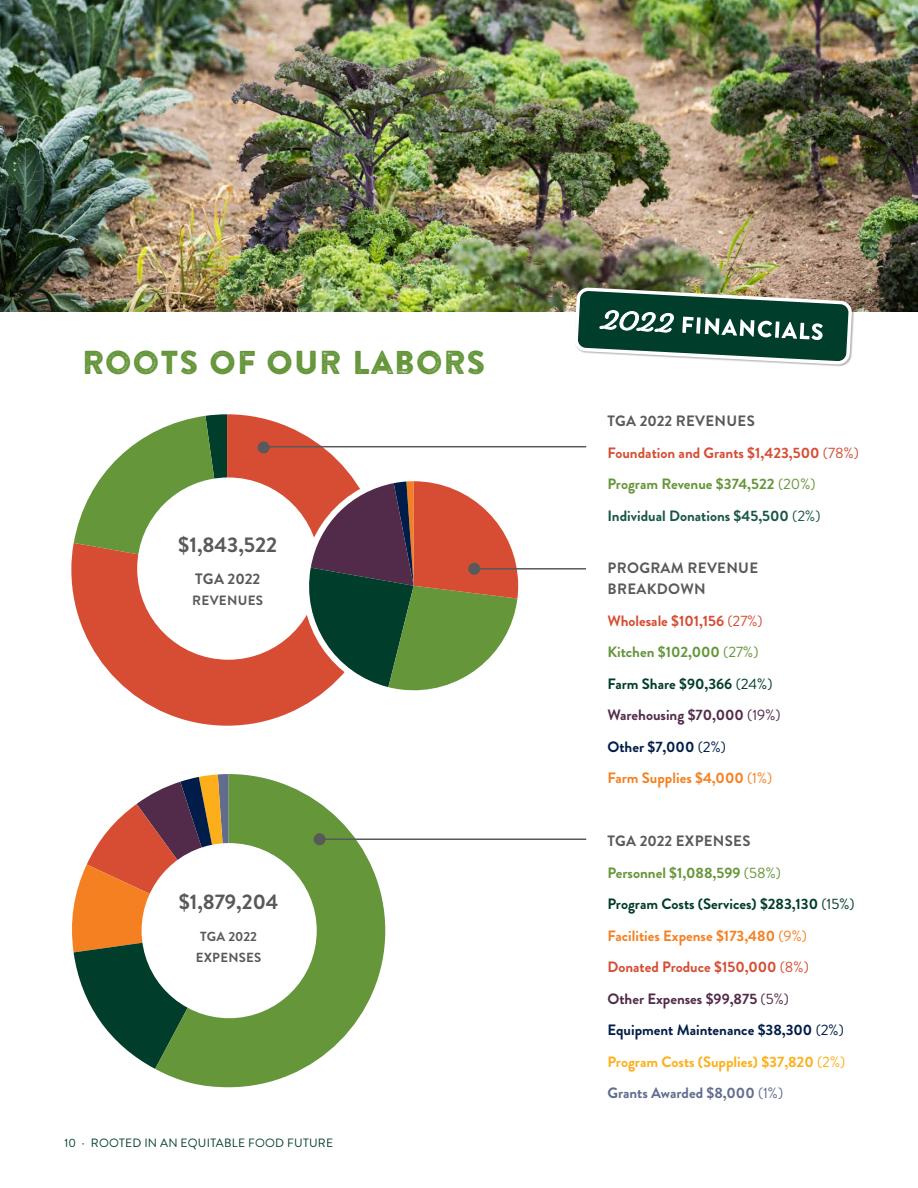
<style>
.page{position:relative;width:918px;height:1188px;background:#fff}
.page>*{position:absolute;margin:0;border:0;box-sizing:border-box;transform-origin:0 0}
.t1{font:33px "Brandon Printed One";color:#65963a}
.t2{font:700 21.3px "Brandon Grotesque";color:#58595b}
.t3{font:700 21.15px "Brandon Grotesque";color:#58595b}
.t4{font:700 15.15px "Brandon Grotesque";color:#58595b}
.t5{font:700 15px/31.5px "Brandon Grotesque";color:#003d2b}
.t6{font:700 15px/31.5px "Brandon Grotesque";color:#522b4a}
.t7{font:700 15px/31.5px "Brandon Grotesque";color:#d64d34}
.t8{font:700 15px/21px "Brandon Grotesque";letter-spacing:.02em;color:#58595b}
.t9{font:700 13.5px "Brandon Grotesque";letter-spacing:.02em;color:#58595b}
.t10{font:700 13.2px/21px "Brandon Grotesque";letter-spacing:.02em;color:#58595b;text-align:center}
.t11{font:12px "Brandon Grotesque";letter-spacing:.02em;color:#003d2b}
.s1{color:#58595b}
.s2{font-weight:400}
.s3{color:#65963a}
.s4{font-weight:400;color:#65963a}
.s5{color:#195647}
.s6{font-weight:400;color:#195647}
.s7{color:#d64d34}
.s8{font-weight:400;color:#d64d34}
.s9{color:#003d2b}
.s10{font-weight:400;color:#003d2b}
.s11{color:#001c48}
.s12{font-weight:400;color:#001c48}
.s13{color:#f58021}
.s14{font-weight:400;color:#f58021}
.s15{color:#522b4a}
.s16{font-weight:400;color:#522b4a}
.s17{color:#fcaf1a}
.s18{font-weight:400;color:#fcaf1a}
.s19{color:#626d8e}
.s20{font-weight:400;color:#626d8e}
</style>
<div class="page">
<svg style="left:71px;top:414px;width:312px;height:312px"></svg>
<svg style="left:72px;top:792px;width:83px;height:277px"></svg>
<svg style="left:155px;top:774px;width:230px;height:313px;fill:#65963a"></svg>
<img style="left:0;top:0;width:918px;height:311px">
<div style="left:137px;top:477px;width:182px;height:183px;background:#fff;border-radius:50%"></div>
<div style="left:142px;top:843px;width:175px;height:175px;background:#fff;border-radius:50%"></div>
<hr style="left:269px;top:446px;width:317px;height:1px;background:#58595b">
<hr style="left:320px;top:838px;width:266px;height:2px;background:#58595b">
<div style="left:258px;top:441px;width:12px;height:12px;background:#58595b;border-radius:50%"></div>
<div style="left:314px;top:833px;width:12px;height:12px;background:#58595b;border-radius:50%"></div>
<div style="left:575px;top:288px;width:279px;height:79px;background:#000;opacity:.3"></div>
<svg style="left:574px;top:287px;width:278px;height:78px"></svg>
<svg style="left:301px;top:481px;width:217px;height:216px"></svg>
<hr style="left:480px;top:568px;width:106px;height:2px;background:#58595b">
<div style="left:468px;top:563px;width:12px;height:12px;background:#58595b;border-radius:50%"></div>
<h1 class="t1" style="left:82px;top:341px;width:406px">ROOTS OF OUR LABORS</h1>
<h2 class="t2" style="left:178px;top:530px;width:101px">$1,843,522</h2>
<p class="t4" style="left:195px;top:568px;width:67px">TGA 2022</p>
<p class="t9" style="left:192px;top:590px;width:72px">REVENUES</p>
<h3 class="t3" style="left:179px;top:887px;width:101px">$1,879,204</h3>
<p class="t10" style="left:196px;top:926px;width:67px">TGA 2022<br>EXPENSES</p>
<p class="t11" style="left:64px;top:1134px;width:270px">10 ∙ ROOTED IN AN EQUITABLE FOOD FUTURE</p>
<p class="t7" style="left:607px;top:405px;width:253px"><span class="s1">TGA 2022 REVENUES<br></span>Foundation and Grants $1,423,500 <span class="s2">(78%)<br></span><span class="s3">Program Revenue $374,522</span> <span class="s4">(20%)<br></span><span class="s5">Individual Donations $45,500</span> <span class="s6">(2%)</span></p>
<p class="t8" style="left:608px;top:558px;width:152px">PROGRAM REVENUE<br>BREAKDOWN</p>
<p class="t6" style="left:607px;top:605px;width:175px"><span class="s7">Wholesale $101,156</span> <span class="s8">(27%)<br></span><span class="s3">Kitchen $102,000</span> <span class="s4">(27%)<br></span><span class="s9">Farm Share $90,366</span> <span class="s10">(24%)<br></span>Warehousing $70,000 <span class="s2">(19%)<br></span><span class="s11">Other $7,000</span> <span class="s12">(2%)<br></span><span class="s13">Farm Supplies $4,000</span> <span class="s14">(1%)</span></p>
<p class="t5" style="left:607px;top:825px;width:249px"><span class="s1">TGA 2022 EXPENSES<br></span><span class="s3">Personnel $1,088,599</span> <span class="s4">(58%)<br></span>Program Costs (Services) $283,130 <span class="s2">(15%)<br></span><span class="s13">Facilities Expense $173,480</span> <span class="s14">(9%)<br></span><span class="s7">Donated Produce $150,000</span> <span class="s8">(8%)<br></span><span class="s15">Other Expenses $99,875</span> <span class="s16">(5%)<br></span><span class="s11">Equipment Maintenance $38,300</span> <span class="s12">(2%)<br></span><span class="s17">Program Costs (Supplies) $37,820</span> <span class="s18">(2%)<br></span><span class="s19">Grants Awarded $8,000</span> <span class="s20">(1%)</span></p>
</div>
